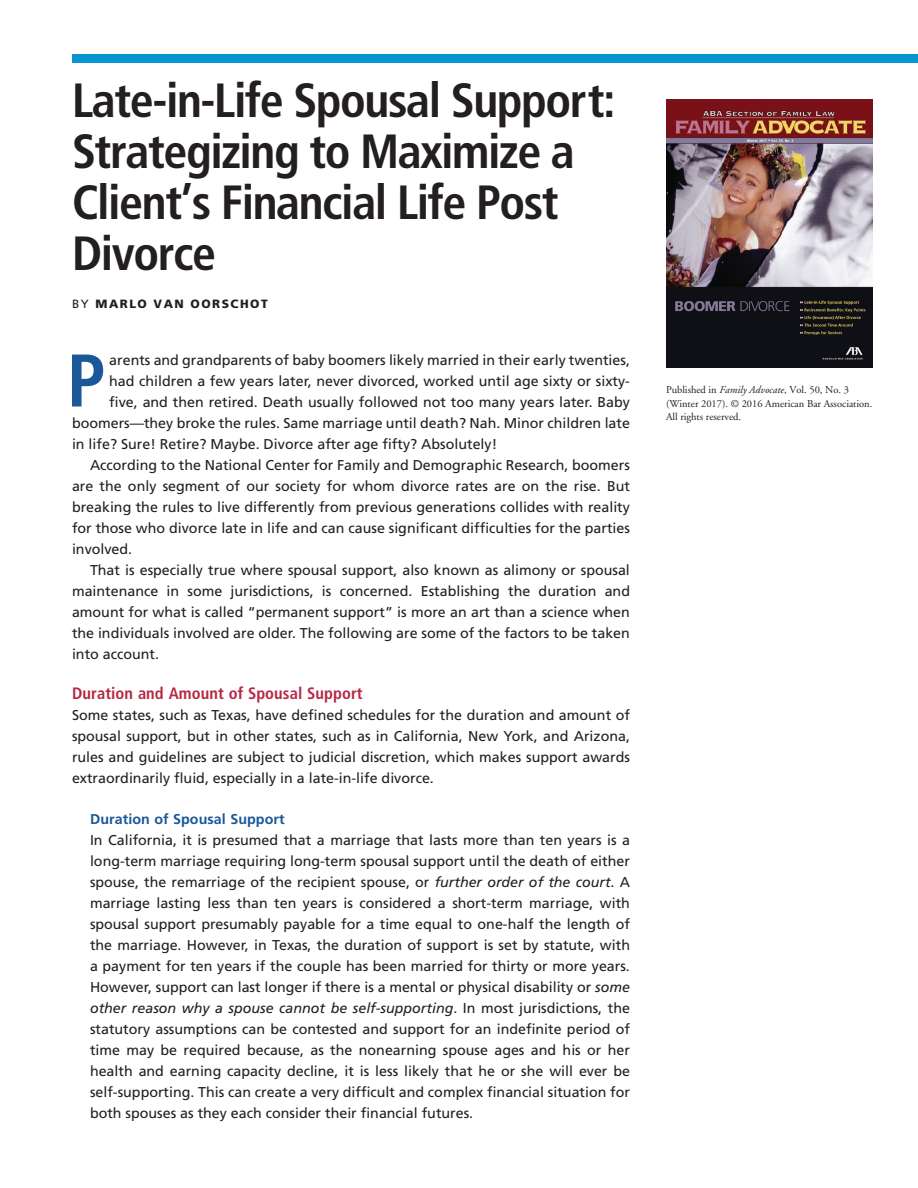
<style>
.page{position:relative;width:918px;height:1188px;background:#fff}
.page>*{position:absolute;margin:0;border:0;box-sizing:border-box;transform-origin:0 0}
.t1{font:700 condensed 74.4px "Frutiger LT";color:#1a5899}
.Heading{font:700 condensed 48px/51px "Frutiger LT";letter-spacing:-.03em;color:#231f20}
.subhead{font:700 condensed 16.5px "Frutiger LT";letter-spacing:.005em;color:#b62844}
.t2{font:14.25px/21px "Frutiger LT";color:#231f20;text-align:justify}
.subhead-2{font:700 14.25px "Frutiger LT";letter-spacing:.005em;color:#1a5899}
.byline{font:900 12px "Frutiger LT";letter-spacing:.125em;color:#231f20}
.t3{font:10.5px/13.5px "Adobe Garamond";color:#231f20}
.s1{font-weight:400}
.s2{font-style:italic}
</style>
<div class="page">
<img style="left:666px;top:99px;width:206px;height:269px">
<div style="left:72px;top:54px;width:846px;height:9px;background:#0696d1"></div>
<p class="Heading" style="left:72px;top:75px;width:545px">Late-in-Life Spousal Support:<br>Strategizing to Maximize a<br>Client’s Financial Life Post<br>Divorce</p>
<p class="byline" style="left:72px;top:296px;width:197px"><span class="s1">BY</span> MARLO VAN OORSCHOT</p>
<p class="t1" style="left:67px;top:337px;width:40px">P</p>
<p class="t2" style="left:109px;top:349px;width:522px">arents and grandparents of baby boomers likely married in their early twenties,</p>
<p class="t2" style="left:109px;top:370px;width:522px">had children a few years later, never divorced, worked until age sixty or sixty-</p>
<p class="t2" style="left:109px;top:391px;width:522px">five, and then retired. Death usually followed not too many years later. Baby</p>
<p class="t2" style="left:72px;top:412px;width:560px">boomers—they broke the rules. Same marriage until death? Nah. Minor children late</p>
<p class="t2" style="left:72px;top:433px;width:427px">in life? Sure! Retire? Maybe. Divorce after age fifty? Absolutely!</p>
<p class="t2" style="left:72px;top:454px;width:560px;text-indent:18px">According to the National Center for Family and Demographic Research, boomers are the only segment of our society for whom divorce rates are on the rise. But breaking the rules to live differently from previous generations collides with reality for those who divorce late in life and can cause significant difficulties for the parties involved.</p>
<p class="t2" style="left:72px;top:559px;width:560px;text-indent:18px">That is especially true where spousal support, also known as alimony or spousal maintenance in some jurisdictions, is concerned. Establishing the duration and amount for what is called “permanent support” is more an art than a science when the individuals involved are older. The following are some of the factors to be taken into account.</p>
<p class="subhead" style="left:72px;top:683px;width:292px">Duration and Amount of Spousal Support</p>
<p class="t2" style="left:72px;top:705px;width:560px">Some states, such as Texas, have defined schedules for the duration and amount of spousal support, but in other states, such as in California, New York, and Arizona, rules and guidelines are subject to judicial discretion, which makes support awards extraordinarily fluid, especially in a late-in-life divorce.</p>
<p class="subhead-2" style="left:90px;top:810px;width:196px">Duration of Spousal Support</p>
<p class="t2" style="left:90px;top:829px;width:542px">In California, it is presumed that a marriage that lasts more than ten years is a long-term marriage requiring long-term spousal support until the death of either spouse, the remarriage of the recipient spouse, or <span class="s2">further order of the court</span>. A marriage lasting less than ten years is considered a short-term marriage, with spousal support presumably payable for a time equal to one-half the length of the marriage. However, in Texas, the duration of support is set by statute, with a payment for ten years if the couple has been married for thirty or more years.<br>However, support can last longer if there is a mental or physical disability or <span class="s2">some other reason why a spouse cannot be self-supporting</span>. In most jurisdictions, the statutory assumptions can be contested and support for an indefinite period of time may be required because, as the nonearning spouse ages and his or her health and earning capacity decline, it is less likely that he or she will ever be self-supporting. This can create a very difficult and complex financial situation for both spouses as they each consider their financial futures.</p>
<p class="t3" style="left:666px;top:383px;width:208px">Published in <span class="s2">Family Advocate</span>, Vol. 50, No. 3 (Winter 2017). © 2016 American Bar Association.<br>All rights reserved.</p>
</div>
